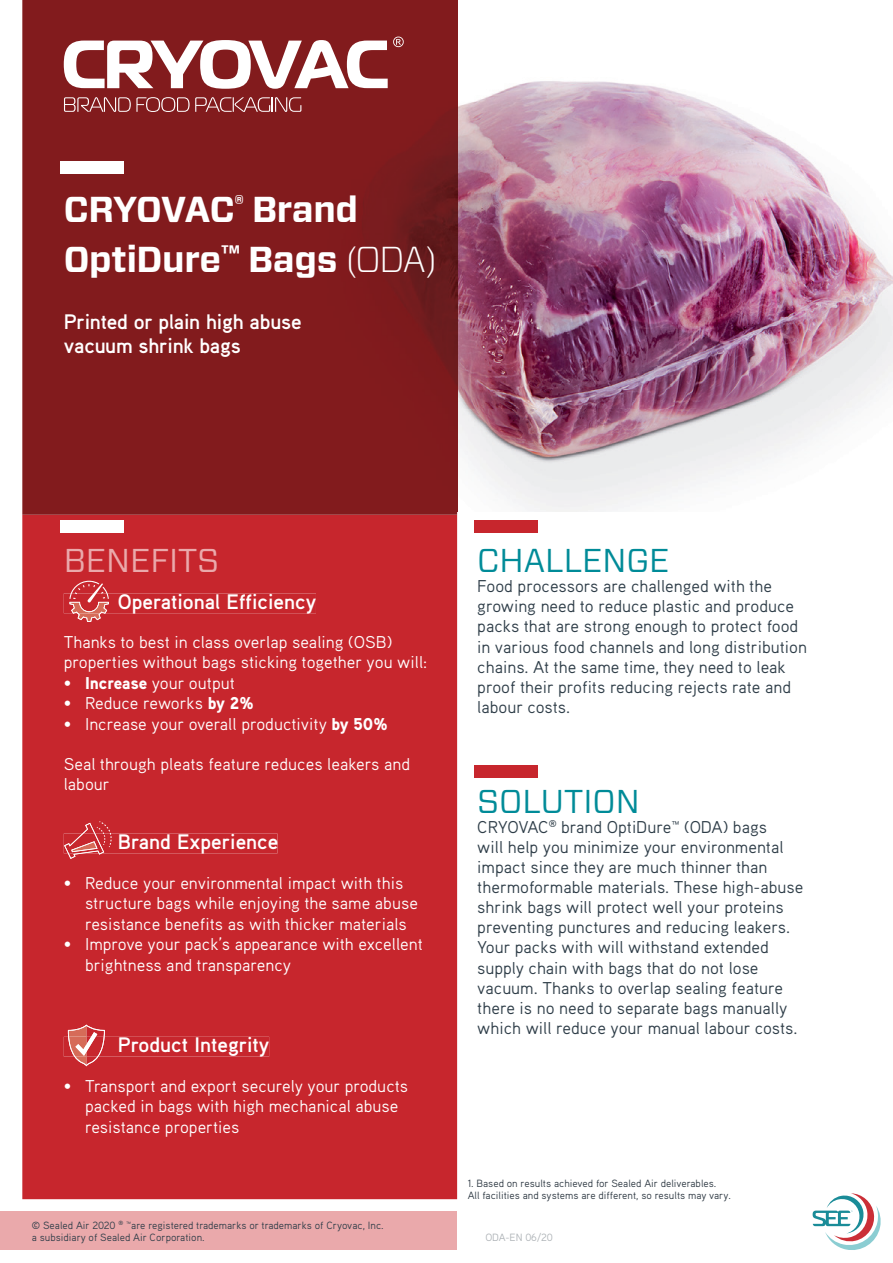
<style>
.page{position:relative;width:893px;height:1263px;background:#fff}
.page>*{position:absolute;margin:0;border:0;box-sizing:border-box;transform-origin:0 0}
.t1{font:700 36px/50.7px "Forza";letter-spacing:-.01em;color:#fff}
.t2{font:33px "Forza";color:#008b98}
.t3{font:33px "Forza";color:#eaa9ab}
.t4{font:700 21px/24px "Aaux Pro OT";color:#fff}
.t5{font:17.1px/20.1px "Aaux Pro OT";color:#2e3d48}
.t6{font:17.1px/20.5px "Aaux Pro OT";color:#fff}
.t7{font:10.5px/12.6px "Aaux Pro OT";color:#2c3741}
.t8{font:10.5px/12.6px "Aaux Pro OT";color:#2e3d48}
.t9{font:10.5px "Aaux Pro OT";letter-spacing:-.02em;color:#adb2b6}
.s1{font-weight:300}
.s2{font-weight:900}
</style>
<div class="page">
<img style="left:457px;top:0;width:436px;height:512px">
<div style="left:22px;top:515px;width:435px;height:684px;background:#c7262d"></div>
<svg style="left:22px;top:0;width:435px;height:515px;background:#801b1d"></svg>
<div style="left:60px;top:161px;width:64px;height:13px;background:#fff"></div>
<svg style="left:813px;top:1193px;width:68px;height:57px"></svg>
<svg style="left:64px;top:97px;width:237px;height:15px;background:#9d4c4e"></svg>
<svg style="left:64px;top:37px;width:340px;height:52px"></svg>
<div style="left:60px;top:520px;width:64px;height:13px;background:#fff"></div>
<div style="left:474px;top:520px;width:64px;height:13px;background:#c7262d"></div>
<div style="left:474px;top:765px;width:64px;height:13px;background:#c7262d"></div>
<svg style="left:64px;top:820px;width:213px;height:39px;background:#c92e35"></svg>
<svg style="left:64px;top:581px;width:252px;height:41px;background:#c92f35"></svg>
<svg style="left:64px;top:1024px;width:205px;height:42px;background:#ca3238"></svg>
<div style="left:0;top:1211px;width:457px;height:39px;background:#eaa9ab"></div>
<h1 class="t1" style="left:64px;top:184px;width:375px">CRYOVAC<sup>®</sup> Brand<br>OptiDure<sup>™</sup> Bags <span class="s1">(ODA)</span></h1>
<p class="t4" style="left:64px;top:309px;width:239px">Printed or plain high abuse vacuum shrink bags</p>
<h2 class="t3" style="left:64px;top:538px;width:157px">BENEFITS</h2>
<p class="t4" style="left:118px;top:589px;width:200px">Operational Efficiency</p>
<p class="t6" style="left:64px;top:632px;width:365px;line-height:20.1px">Thanks to best in class overlap sealing (OSB) properties without bags sticking together you will:</p>
<p class="t6" style="left:64px;top:672px;width:173px">• <span class="s2">Increase</span> your output</p>
<p class="t6" style="left:64px;top:693px;width:191px">• Reduce reworks <span class="s2">by 2%</span></p>
<p class="t6" style="left:64px;top:713px;width:325px">• Increase your overall productivity <span class="s2">by 50%</span></p>
<p class="t6" style="left:64px;top:754px;width:348px;line-height:20.1px">Seal through pleats feature reduces leakers and labour</p>
<p class="t4" style="left:118px;top:829px;width:162px">Brand Experience</p>
<p class="t6" style="left:85px;top:872px;width:334px;text-indent:-21px">• Reduce your environmental impact with this structure bags while enjoying the same abuse resistance benefits as with thicker materials</p>
<p class="t6" style="left:85px;top:933px;width:339px;text-indent:-21px">• Improve your pack’s appearance with excellent brightness and transparency</p>
<p class="t4" style="left:118px;top:1032px;width:153px">Product Integrity</p>
<p class="t6" style="left:85px;top:1075px;width:325px;text-indent:-21px">• Transport and export securely your products packed in bags with high mechanical abuse resistance properties</p>
<p class="t8" style="left:32px;top:1218px;width:353px">© Sealed Air 2020 <sup>®</sup> ™are registered trademarks or trademarks of Cryovac, Inc. a subsidiary of Sealed Air Corporation.</p>
<h2 class="t2" style="left:477px;top:538px;width:194px">CHALLENGE</h2>
<p class="t5" style="left:477px;top:576px;width:331px">Food processors are challenged with the growing need to reduce plastic and produce packs that are strong enough to protect food in various food channels and long distribution chains. At the same time, they need to leak proof their profits reducing rejects rate and labour costs.</p>
<h2 class="t2" style="left:477px;top:779px;width:164px">SOLUTION</h2>
<p class="t5" style="left:477px;top:816px;width:328px">CRYOVAC<sup>®</sup> brand OptiDure™ (ODA) bags<br>will help you minimize your environmental impact since they are much thinner than thermoformable materials. These high-abuse shrink bags will protect well your proteins preventing punctures and reducing leakers.<br>Your packs with will withstand extended supply chain with bags that do not lose vacuum. Thanks to overlap sealing feature there is no need to separate bags manually which will reduce your manual labour costs.</p>
<p class="t7" style="left:468px;top:1176px;width:265px">1. Based on results achieved for Sealed Air deliverables.<br>All facilities and systems are different, so results may vary.</p>
<p class="t9" style="left:485px;top:1231px;width:69px">ODA-EN 06/20</p>
</div>
